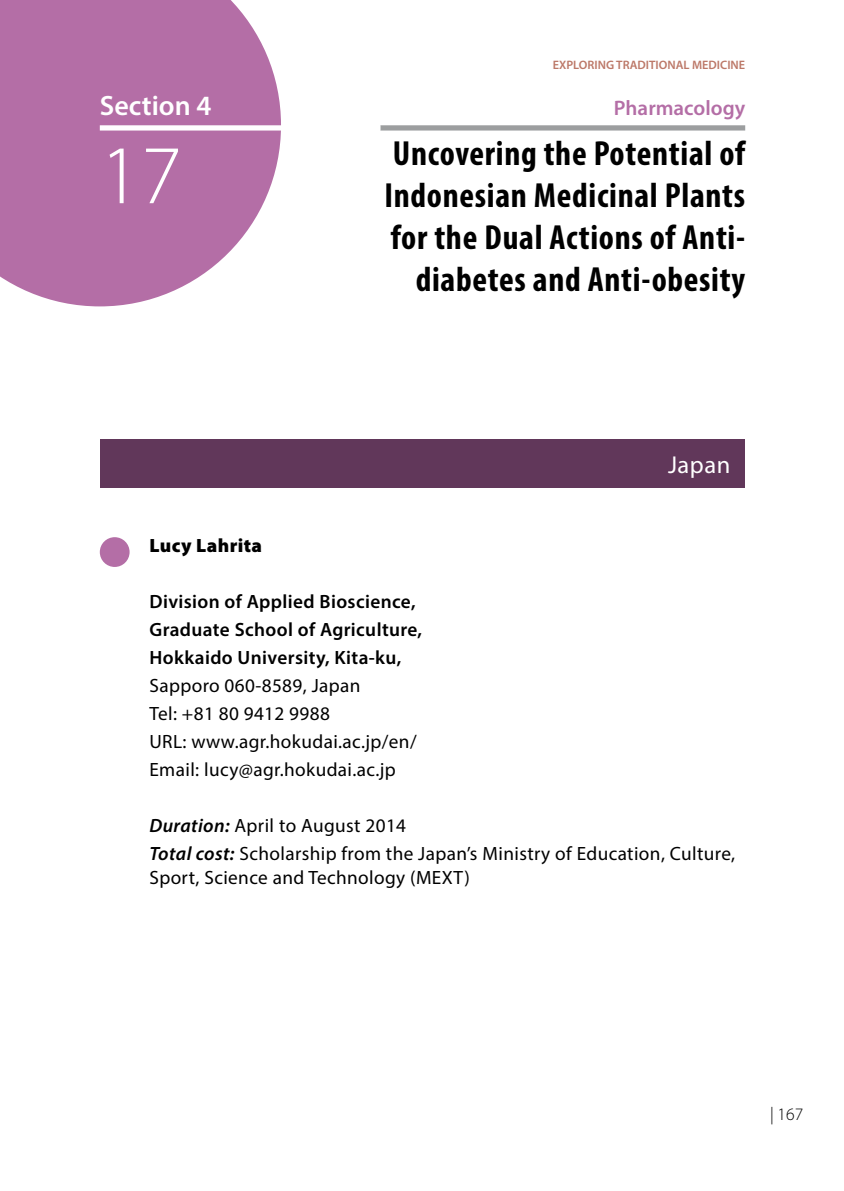
<style>
.page{position:relative;width:844px;height:1191px;background:#fff}
.page>*{position:absolute;margin:0;border:0;box-sizing:border-box;transform-origin:0 0}
.t1{font:300 84px "Myriad Pro";color:#fff}
.t2{font:700 condensed 35px/42px "Myriad Pro";letter-spacing:.02em;color:#000;text-align:right}
.t3{font:600 28px "Myriad Pro";color:#fff}
.t4{font:24.5px "Myriad Pro";letter-spacing:.02em;color:#fff}
.t5{font:600 21px "Myriad Pro";color:#b46ea6}
.t6{font:19.25px/28px "Myriad Pro";letter-spacing:.02em;color:#000}
.t7{font:600 19.25px/28px "Myriad Pro";letter-spacing:.02em;color:#000}
.t8{font:900 19.25px "Myriad Pro";letter-spacing:.02em;color:#000}
.t9{font:300 17.5px "Myriad Pro";color:#000}
.t10{font:600 12.25px "Myriad Pro";color:#bc7868}
.s1{font-weight:600;font-style:italic}
</style>
<div class="page">
<svg style="left:0;top:0;width:281px;height:306px;background:#bc7eb0"></svg>
<div style="left:380px;top:125px;width:365px;height:6px;background:#9c9e9f"></div>
<div style="left:100px;top:125px;width:280px;height:6px;background:#fff"></div>
<div style="left:100px;top:537px;width:29px;height:30px;background:#b46ea6;border-radius:50%"></div>
<div style="left:100px;top:439px;width:645px;height:48px;background:#61375a"></div>
<p class="t10" style="left:552px;top:58px;width:194px">EXPLORING TRADITIONAL MEDICINE</p>
<h3 class="t3" style="left:100px;top:88px;width:113px">Section 4</h3>
<p class="t5" style="left:613px;top:95px;width:133px">Pharmacology</p>
<h1 class="t1" style="left:100px;top:125px;width:83px">17</h1>
<h2 class="t2" style="left:384px;top:132px;width:362px">Uncovering the Potential of<br>Indonesian Medicinal Plants for the Dual Actions of Anti&shy;diabetes and Anti-obesity</h2>
<p class="t4" style="left:668px;top:449px;width:64px">Japan</p>
<p class="t8" style="left:149px;top:532px;width:114px">Lucy Lahrita</p>
<p class="t7" style="left:149px;top:587px;width:274px">Division of Applied Bioscience,<br>Graduate School of Agriculture,<br>Hokkaido University, Kita-ku,</p>
<p class="t6" style="left:149px;top:671px;width:268px">Sapporo 060-8589, Japan<br>Tel: +81 80 9412 9988<br>URL: www.agr.hokudai.ac.jp/en/<br>Email: lucy@agr.hokudai.ac.jp</p>
<p class="t6" style="left:149px;top:811px;width:587px"><span class="s1">Duration:</span> April to August 2014<br><span class="s1">Total cost:</span> Scholarship from the Japan’s Ministry of Education, Culture,</p>
<p class="t6" style="left:149px;top:862px;width:322px">Sport, Science and Technology (MEXT)</p>
<p class="t9" style="left:769px;top:1103px;width:35px">| 167</p>
</div>
